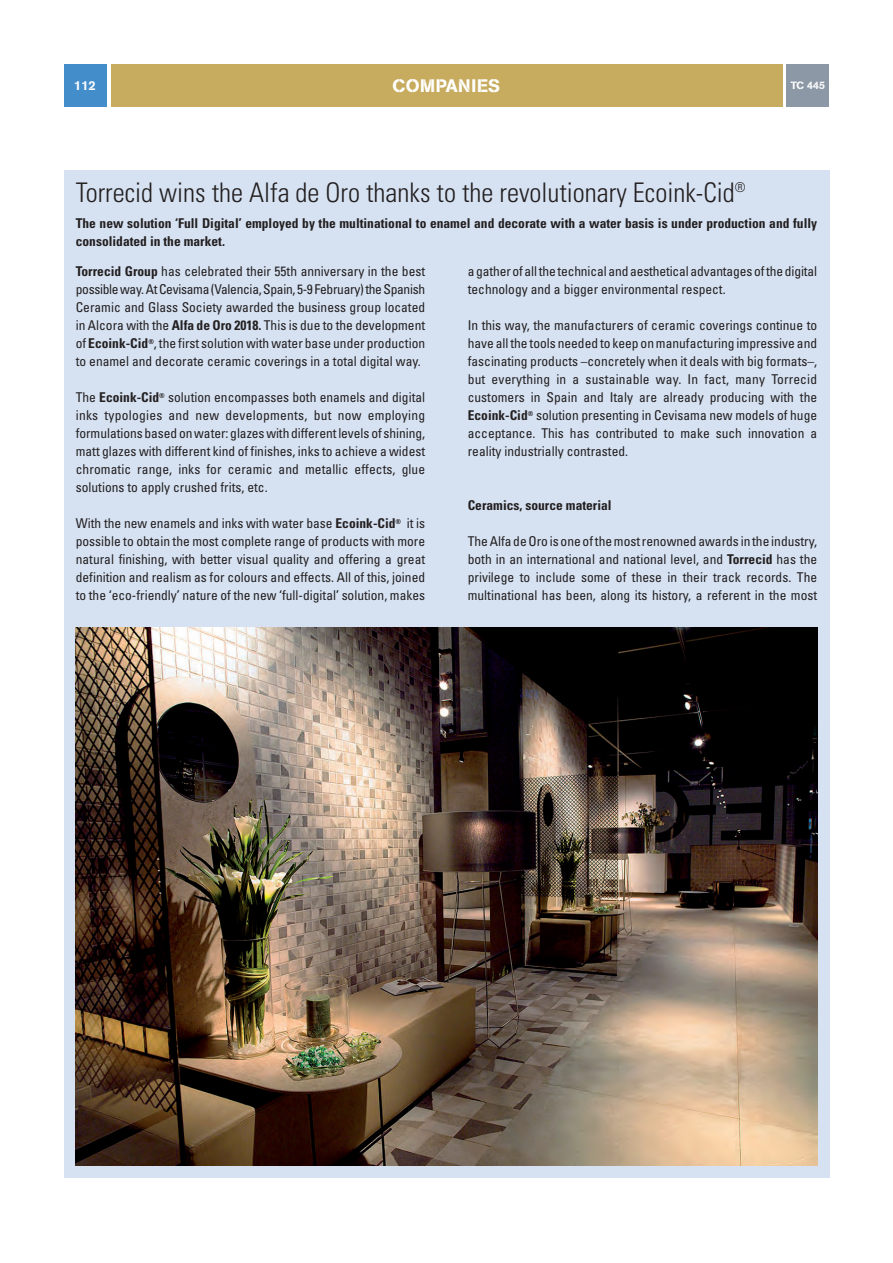
<style>
.page{position:relative;width:893px;height:1263px;background:#fff}
.page>*{position:absolute;margin:0;border:0;box-sizing:border-box;transform-origin:0 0}
.t1{font:300 condensed 27px "Univers";color:#231f20}
.t2{font:18px "AG Book Stencil";letter-spacing:.02em;color:#fff}
.t3{font:condensed 13.5px/18px "Univers";color:#231f20;text-align:justify}
.t4{font:700 condensed 13.5px/18px "Univers";color:#231f20}
.t5{font:12.75px "AG Book Stencil";color:#fff}
.t6{font:10.5px "AG Book Stencil";color:#fff}
.s1{font-weight:700}
</style>
<div class="page">
<div style="left:64px;top:64px;width:42px;height:42px;background:#448dcb"></div>
<div style="left:787px;top:64px;width:42px;height:42px;background:#8c98a5"></div>
<div style="left:111px;top:64px;width:671px;height:42px;background:#c7ac5f"></div>
<div style="left:64px;top:170px;width:765px;height:1008px;background:#d6e2f2"></div>
<img style="left:76px;top:627px;width:741px;height:539px">
<p class="t5" style="left:74px;top:81px;width:23px">112</p>
<h2 class="t2" style="left:393px;top:79px;width:109px">COMPANIES</h2>
<p class="t6" style="left:791px;top:81px;width:36px">TC 445</p>
<h1 class="t1" style="left:76px;top:182px;width:671px">Torrecid wins the Alfa de Oro thanks to the revolutionary Ecoink-Cid<sup>®</sup></h1>
<p class="t4" style="left:76px;top:215px;width:743px">The new solution ‘Full Digital’ employed by the multinational to enamel and decorate with a water basis is under production and fully consolidated in the market.</p>
<p class="t3" style="left:76px;top:264px;width:351px"><span class="s1">Torrecid Group</span> has celebrated their 55th anniversary in the best possible way. At Cevisama (Valencia, Spain, 5-9 February) the Spanish Ceramic and Glass Society awarded the business group located in Alcora with the <span class="s1">Alfa de Oro 2018.</span> This is due to the development of <span class="s1">Ecoink-Cid</span><sup>®</sup>, the first solution with water base under production to enamel and decorate ceramic coverings in a total digital way.</p>
<p class="t3" style="left:76px;top:390px;width:351px">The <span class="s1">Ecoink-Cid</span><sup>®</sup> solution encompasses both enamels and digital inks typologies and new developments, but now employing formulations based on water: glazes with different levels of shining, matt glazes with different kind of finishes, inks to achieve a widest chromatic range, inks for ceramic and metallic effects, glue solutions to apply crushed frits, etc.</p>
<p class="t3" style="left:76px;top:516px;width:351px">With the new enamels and inks with water base <span class="s1">Ecoink-Cid</span><sup>®</sup> it is possible to obtain the most complete range of products with more natural finishing, with better visual quality and offering a great definition and realism as for colours and effects. All of this, joined to the ‘eco-friendly’ nature of the new ‘full-digital’ solution, makes</p>
<p class="t3" style="left:468px;top:264px;width:351px">a gather of all the technical and aesthetical advantages of the digital technology and a bigger environmental respect.</p>
<p class="t3" style="left:468px;top:318px;width:351px">In this way, the manufacturers of ceramic coverings continue to have all the tools needed to keep on manufacturing impressive and fascinating products –concretely when it deals with big formats–, but everything in a sustainable way. In fact, many Torrecid customers in Spain and Italy are already producing with the <span class="s1">Ecoink-Cid</span><sup>®</sup> solution presenting in Cevisama new models of huge acceptance. This has contributed to make such innovation a reality industrially contrasted.</p>
<p class="t4" style="left:468px;top:498px;width:145px">Ceramics, source material</p>
<p class="t3" style="left:468px;top:534px;width:351px">The Alfa de Oro is one of the most renowned awards in the industry, both in an international and national level, and <span class="s1">Torrecid</span> has the privilege to include some of these in their track records. The multinational has been, along its history, a referent in the most</p>
</div>
